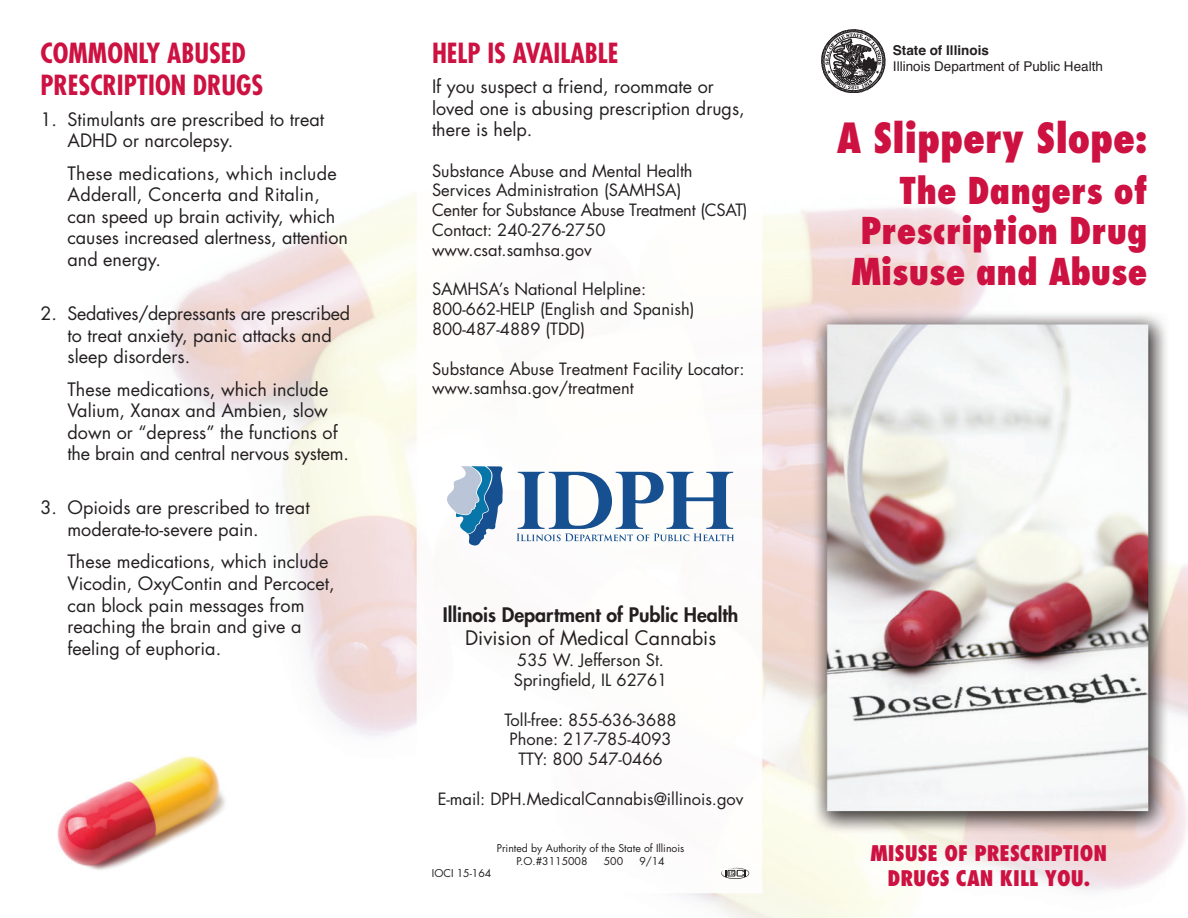
<style>
.page{position:relative;width:1188px;height:918px;background:#fff}
.page>*{position:absolute;margin:0;border:0;box-sizing:border-box;transform-origin:0 0}
.t1{font:800 condensed 40.5px "Futura Std";color:#cd1141}
.t2{font:800 condensed 36px/40.5px "Futura Std";color:#cd1141;text-align:justify}
.t3{font:700 condensed 27px/32.4px "Futura Std";color:#cd1141}
.t4{font:800 condensed 21px/25.2px "Futura Std";color:#cd1141;text-align:center}
.t5{font:800 19.5px "Futura Std";color:#231f20}
.t6{font:19.5px "Futura Std";color:#231f20}
.t7{font:18px/21.6px "Futura Std";color:#231f20}
.t8{font:16.5px/19.8px "Futura Std";color:#231f20}
.t9{font:13.5px "Helvetica";color:#231f20}
.t10{font:700 13.5px "Helvetica";color:#231f20}
.t11{font:10.5px/12.6px "Futura Std";color:#231f20}
</style>
<div class="page">
<img style="left:167px;top:29px;width:1021px;height:889px">
<div style="left:822px;top:30px;width:285px;height:63px;background:#fff"></div>
<svg style="left:822px;top:30px;width:64px;height:63px"></svg>
<svg style="left:447px;top:466px;width:56px;height:80px"></svg>
<svg style="left:517px;top:472px;width:217px;height:69px"></svg>
<svg style="left:721px;top:868px;width:28px;height:11px"></svg>
<img style="left:57px;top:721px;width:209px;height:165px">
<h3 class="t3" style="left:40px;top:39px;width:224px">COMMONLY ABUSED<br>PRESCRIPTION DRUGS</h3>
<p class="t7" style="left:68px;top:110px;width:258px;text-indent:-27px">1. Stimulants are prescribed to treat<br>ADHD or narcolepsy.</p>
<p class="t7" style="left:68px;top:164px;width:282px">These medications, which include<br>Adderall, Concerta and Ritalin, can speed up brain activity, which causes increased alertness, attention and energy.</p>
<p class="t7" style="left:68px;top:304px;width:284px;text-indent:-27px">2. Sedatives/depressants are prescribed to treat anxiety, panic attacks and sleep disorders.</p>
<p class="t7" style="left:68px;top:380px;width:283px">These medications, which include Valium, Xanax and Ambien, slow down or “depress” the functions of the brain and central nervous system.</p>
<p class="t7" style="left:68px;top:498px;width:244px;text-indent:-27px">3. Opioids are prescribed to treat moderate-to-severe pain.</p>
<p class="t7" style="left:68px;top:552px;width:269px">These medications, which include<br>Vicodin, OxyContin and Percocet, can block pain messages from reaching the brain and give a feeling of euphoria.</p>
<h3 class="t3" style="left:432px;top:39px;width:188px">HELP IS AVAILABLE</h3>
<p class="t7" style="left:432px;top:77px;width:314px">If you suspect a friend, roommate or loved one is abusing prescription drugs, there is help.</p>
<p class="t8" style="left:432px;top:162px;width:317px">Substance Abuse and Mental Health<br>Services Administration (SAMHSA)<br>Center for Substance Abuse Treatment (CSAT)<br>Contact: 240-276-2750 www.csat.samhsa.gov</p>
<p class="t8" style="left:432px;top:281px;width:264px">SAMHSA’s National Helpline:<br>800-662-HELP (English and Spanish)<br>800-487-4889 (TDD)</p>
<p class="t8" style="left:432px;top:360px;width:314px">Substance Abuse Treatment Facility Locator: www.samhsa.gov/treatment</p>
<p class="t5" style="left:443px;top:605px;width:297px">Illinois Department of Public Health</p>
<p class="t6" style="left:465px;top:629px;width:253px">Division of Medical Cannabis</p>
<p class="t8" style="left:514px;top:652px;width:155px">535 W. Jefferson St.<br>Springfield, IL 62761</p>
<p class="t8" style="left:505px;top:711px;width:174px;text-align:center">Toll-free: 855-636-3688<br>Phone: 217-785-4093<br>TTY: 800 547-0466</p>
<p class="t8" style="left:438px;top:790px;width:307px">E-mail: DPH.MedicalCannabis@illinois.gov</p>
<p class="t11" style="left:517px;top:843px;width:169px;text-indent:-20px">Printed by Authority of the State of Illinois<br>P.O.#3115008</p>
<p class="t11" style="left:604px;top:855px;width:21px">500</p>
<p class="t11" style="left:639px;top:855px;width:27px">9/14</p>
<p class="t11" style="left:432px;top:868px;width:61px">IOCI 15-164</p>
<p class="t10" style="left:893px;top:41px;width:98px">State of Illinois</p>
<p class="t9" style="left:893px;top:58px;width:212px">Illinois Department of Public Health</p>
<h1 class="t1" style="left:837px;top:121px;width:312px">A Slippery Slope:</h1>
<h2 class="t2" style="left:852px;top:173px;width:297px;text-indent:48px">The Dangers of Prescription Drug Misuse and Abuse</h2>
<p class="t4" style="left:871px;top:843px;width:238px">MISUSE OF PRESCRIPTION<br>DRUGS CAN KILL YOU.</p>
</div>
